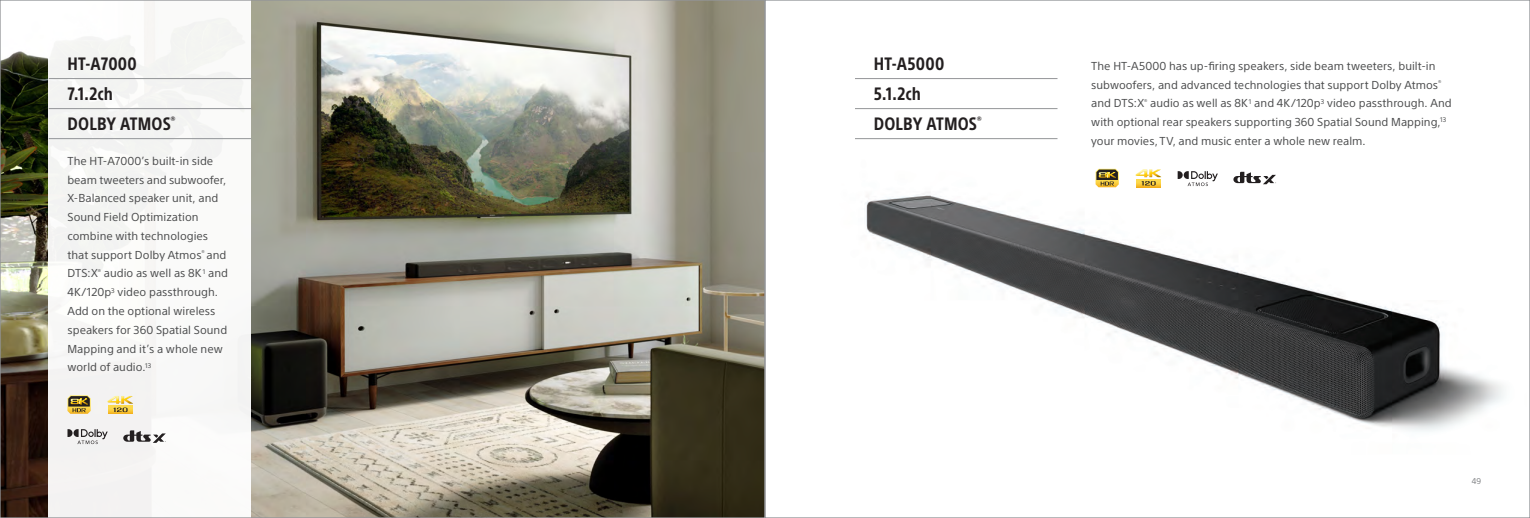
<style>
.page{position:relative;width:1530px;height:518px;background:#fff}
.page>*{position:absolute;margin:0;border:0;box-sizing:border-box;transform-origin:0 0}
.Product_Names{font:700 condensed 17.5px "SST Pro";letter-spacing:.01em;color:#231f20}
.Product_Body_Copy{font:11.25px/18.8px "SST Pro";color:#4b4c4d}
.Body_Copy-No_Indent{font:11.25px/18.8px "SST Pro";color:#4b4c4d}
.t1{font:8.12px "SST Pro";color:#808285}
</style>
<div class="page">
<img style="left:2px;top:2px;width:761px;height:514px">
<div style="left:49px;top:0;width:202px;height:518px;background:#f7f7f5"></div>
<img style="left:865px;top:168px;width:639px;height:263px">
<hr style="left:855px;top:78px;width:203px;height:1px;background:#939598">
<hr style="left:855px;top:108px;width:203px;height:1px;background:#939598">
<hr style="left:855px;top:138px;width:203px;height:1px;background:#939598">
<hr style="left:49px;top:78px;width:202px;height:1px;background:#939598">
<hr style="left:49px;top:108px;width:202px;height:1px;background:#939598">
<hr style="left:49px;top:138px;width:202px;height:1px;background:#939598">
<svg style="left:1233px;top:172px;width:43px;height:12px"></svg>
<svg style="left:1136px;top:185px;width:25px;height:2px"></svg>
<svg style="left:1135px;top:169px;width:27px;height:16px"></svg>
<svg style="left:1096px;top:169px;width:23px;height:18px"></svg>
<svg style="left:1178px;top:171px;width:40px;height:15px"></svg>
<svg style="left:123px;top:430px;width:43px;height:12px"></svg>
<svg style="left:108px;top:412px;width:24px;height:1px"></svg>
<svg style="left:107px;top:396px;width:27px;height:16px"></svg>
<svg style="left:67px;top:395px;width:24px;height:18px"></svg>
<svg style="left:67px;top:429px;width:41px;height:15px"></svg>
<p class="Product_Names" style="left:68px;top:53px;width:71px">HT-A7000</p>
<p class="Product_Names" style="left:68px;top:83px;width:47px">7.1.2ch</p>
<p class="Product_Names" style="left:68px;top:113px;width:110px">DOLBY ATMOS<sup>®</sup></p>
<p class="Product_Body_Copy" style="left:67px;top:151px;width:162px">The HT-A7000’s built-in side beam tweeters and subwoofer,<br>X-Balanced speaker unit, and<br>Sound Field Optimization combine with technologies that support Dolby Atmos<sup>®</sup> and<br>DTS:X<sup>®</sup> audio as well as 8K <sup>1</sup> and<br>4K/120p<sup>3</sup> video passthrough.<br>Add on the optional wireless speakers for 360 Spatial Sound<br>Mapping and it’s a whole new world of audio.<sup>13</sup></p>
<p class="Product_Names" style="left:874px;top:53px;width:72px">HT-A5000</p>
<p class="Product_Names" style="left:874px;top:83px;width:49px">5.1.2ch</p>
<p class="Product_Names" style="left:874px;top:113px;width:110px">DOLBY ATMOS<sup>®</sup></p>
<p class="Body_Copy-No_Indent" style="left:1091px;top:56px;width:362px">The HT-A5000 has up-firing speakers, side beam tweeters, built-in subwoofers, and advanced technologies that support Dolby Atmos<sup>® </sup>and DTS:X<sup>®</sup> audio as well as 8K<sup>1</sup> and 4K/120p<sup>3</sup> video passthrough. And with optional rear speakers supporting 360 Spatial Sound Mapping,<sup>13 </sup>your movies, TV, and music enter a whole new realm.</p>
<p class="t1" style="left:1472px;top:476px;width:11px">49</p>
</div>
